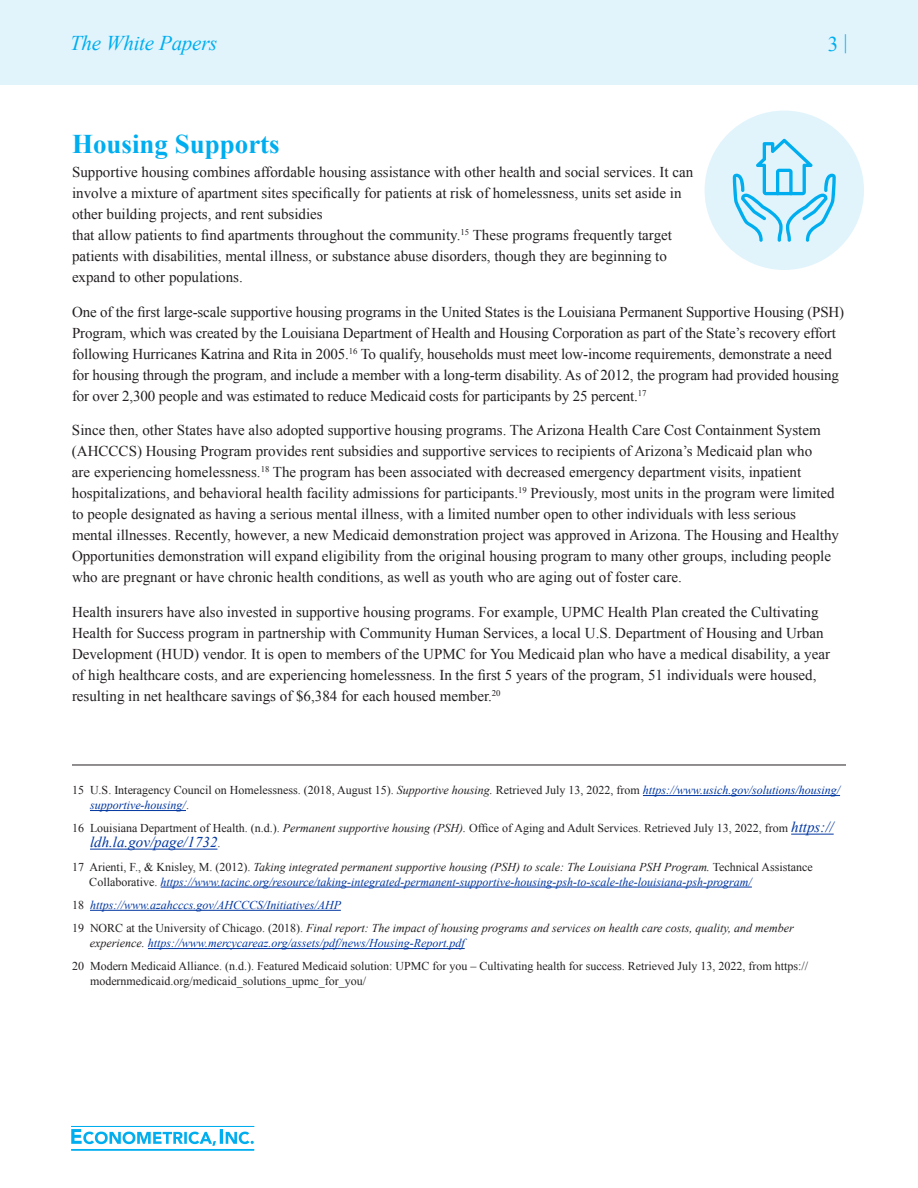
<style>
.page{position:relative;width:918px;height:1188px;background:#fff}
.page>*{position:absolute;margin:0;border:0;box-sizing:border-box;transform-origin:0 0}
.Head_1{font:700 27px "Times New Roman";color:#00aeef}
.t1{font:italic 21px "Times New Roman";letter-spacing:-.01em;color:#00aeef}
.t2{font:21px "Times New Roman";color:#00aeef}
.Body{font:15px/21px "Times New Roman";color:#231f20}
.Footnote{font:italic 15px "Times New Roman";color:#0036a0}
.Footnote-2{font:12px/15px "Times New Roman";color:#231f20}
.Footnote-3{font:italic 12px/15px "Times New Roman";color:#0036a0}
.Footnote-4{font:italic 12px/15px "Times New Roman";color:#231f20}
.s1{font-style:italic}
.s2{font-style:italic;color:#0036a0}
.s3{font-style:italic;font-size:15px;color:#0036a0}
.s4{font-style:normal;font-size:12px;color:#231f20}
.s5{font-style:normal;color:#231f20}
.s6{color:#231f20}
.s7{font-style:normal}
.s8{color:#0036a0}
</style>
<div class="page">
<div style="left:0;top:0;width:918px;height:84px;background:#e1f4fc"></div>
<svg style="left:71px;top:1129px;width:183px;height:17px"></svg>
<hr style="left:71px;top:1149px;width:183px;height:2px;background:#00aeef">
<hr style="left:71px;top:1126px;width:183px;height:1px;background:#00aeef">
<hr style="left:72px;top:765px;width:774px;height:1px;background:#231f20">
<hr style="left:643px;top:795px;width:197px;height:1px;background:#0036a0">
<hr style="left:90px;top:810px;width:96px;height:1px;background:#0036a0">
<hr style="left:791px;top:834px;width:43px;height:1px;background:#0036a0">
<hr style="left:90px;top:849px;width:127px;height:1px;background:#0036a0">
<hr style="left:161px;top:887px;width:591px;height:1px;background:#0036a0">
<hr style="left:90px;top:910px;width:251px;height:1px;background:#0036a0">
<hr style="left:148px;top:948px;width:317px;height:1px;background:#0036a0">
<div style="left:705px;top:111px;width:159px;height:159px;background:#e1f4fc;border-radius:50%"></div>
<svg style="left:733px;top:139px;width:103px;height:103px"></svg>
<h2 class="t1" style="left:70px;top:28px;width:149px">The White Papers</h2>
<h2 class="t2" style="left:828px;top:29px;width:21px">3 |</h2>
<p class="Head_1" style="left:72px;top:126px;width:209px">Housing Supports</p>
<p class="Body" style="left:72px;top:162px;width:623px">Supportive housing combines affordable housing assistance with other health and social services. It can involve a mixture of apartment sites specifically for patients at risk of homelessness, units set aside in other building projects, and rent subsidies<br>that allow patients to find apartments throughout the community.<sup>15</sup> These programs frequently target patients with disabilities, mental illness, or substance abuse disorders, though they are beginning to expand to other populations.</p>
<p class="Body" style="left:72px;top:301px;width:774px">One of the first large-scale supportive housing programs in the United States is the Louisiana Permanent Supportive Housing (PSH)<br>Program, which was created by the Louisiana Department of Health and Housing Corporation as part of the State’s recovery effort following Hurricanes Katrina and Rita in 2005.<sup>16</sup> To qualify, households must meet low-income requirements, demonstrate a need for housing through the program, and include a member with a long-term disability. As of 2012, the program had provided housing for over 2,300 people and was estimated to reduce Medicaid costs for participants by 25 percent.<sup>17</sup></p>
<p class="Body" style="left:72px;top:420px;width:769px">Since then, other States have also adopted supportive housing programs. The Arizona Health Care Cost Containment System (AHCCCS) Housing Program provides rent subsidies and supportive services to recipients of Arizona’s Medicaid plan who<br>are experiencing homelessness.<sup>18</sup> The program has been associated with decreased emergency department visits, inpatient hospitalizations, and behavioral health facility admissions for participants.<sup>19</sup> Previously, most units in the program were limited to people designated as having a serious mental illness, with a limited number open to other individuals with less serious mental illnesses. Recently, however, a new Medicaid demonstration project was approved in Arizona. The Housing and Healthy Opportunities demonstration will expand eligibility from the original housing program to many other groups, including people who are pregnant or have chronic health conditions, as well as youth who are aging out of foster care.</p>
<p class="Body" style="left:72px;top:601px;width:760px">Health insurers have also invested in supportive housing programs. For example, UPMC Health Plan created the Cultivating Health for Success program in partnership with Community Human Services, a local U.S. Department of Housing and Urban Development (HUD) vendor. It is open to members of the UPMC for You Medicaid plan who have a medical disability, a year of high healthcare costs, and are experiencing homelessness. In the first 5 years of the program, 51 individuals were housed, resulting in net healthcare savings of $6,384 for each housed member.<sup>20</sup></p>
<p class="Footnote-2" style="left:90px;top:783px;width:752px;text-indent:-18px">15 U.S. Interagency Council on Homelessness. (2018, August 15). <span class="s1">Supportive housing.</span> Retrieved July 13, 2022, from <span class="s2">https://www.usich.gov/solutions/housing/ supportive-housing/</span>.</p>
<p class="Footnote-2" style="left:72px;top:821px;width:763px">16 Louisiana Department of Health. (n.d.). <span class="s1">Permanent supportive housing (PSH).</span> Office of Aging and Adult Services. Retrieved July 13, 2022, from <span class="s3">https://</span></p>
<p class="Footnote" style="left:90px;top:832px;width:132px">ldh.la.gov/page/1732<span class="s4">.</span></p>
<p class="Footnote-3" style="left:89px;top:859px;width:725px;text-indent:-17px"><span class="s5">17 Arienti, F., &amp; Knisley, M. (2012).</span> <span class="s6">Taking integrated permanent supportive housing (PSH) to scale: The Louisiana PSH Program.</span> <span class="s5">Technical Assistance<br>Collaborative.</span> https://www.tacinc.org/resource/taking-integrated-permanent-supportive-housing-psh-to-scale-the-louisiana-psh-program/</p>
<p class="Footnote-3" style="left:72px;top:897px;width:271px"><span class="s5">18</span> https://www.azahcccs.gov/AHCCCS/Initiatives/AHP</p>
<p class="Footnote-4" style="left:90px;top:920px;width:705px;text-indent:-18px"><span class="s7">19 NORC at the University of Chicago. (2018).</span> Final report: The impact of housing programs and services on health care costs, quality, and member experience. <span class="s8">https://www.mercycareaz.org/assets/pdf/news/Housing-Report.pdf</span></p>
<p class="Footnote-2" style="left:90px;top:959px;width:720px;text-indent:-18px">20 Modern Medicaid Alliance. (n.d.). Featured Medicaid solution: UPMC for you – Cultivating health for success. Retrieved July 13, 2022, from https:// modernmedicaid.org/medicaid_solutions_upmc_for_you/</p>
</div>
